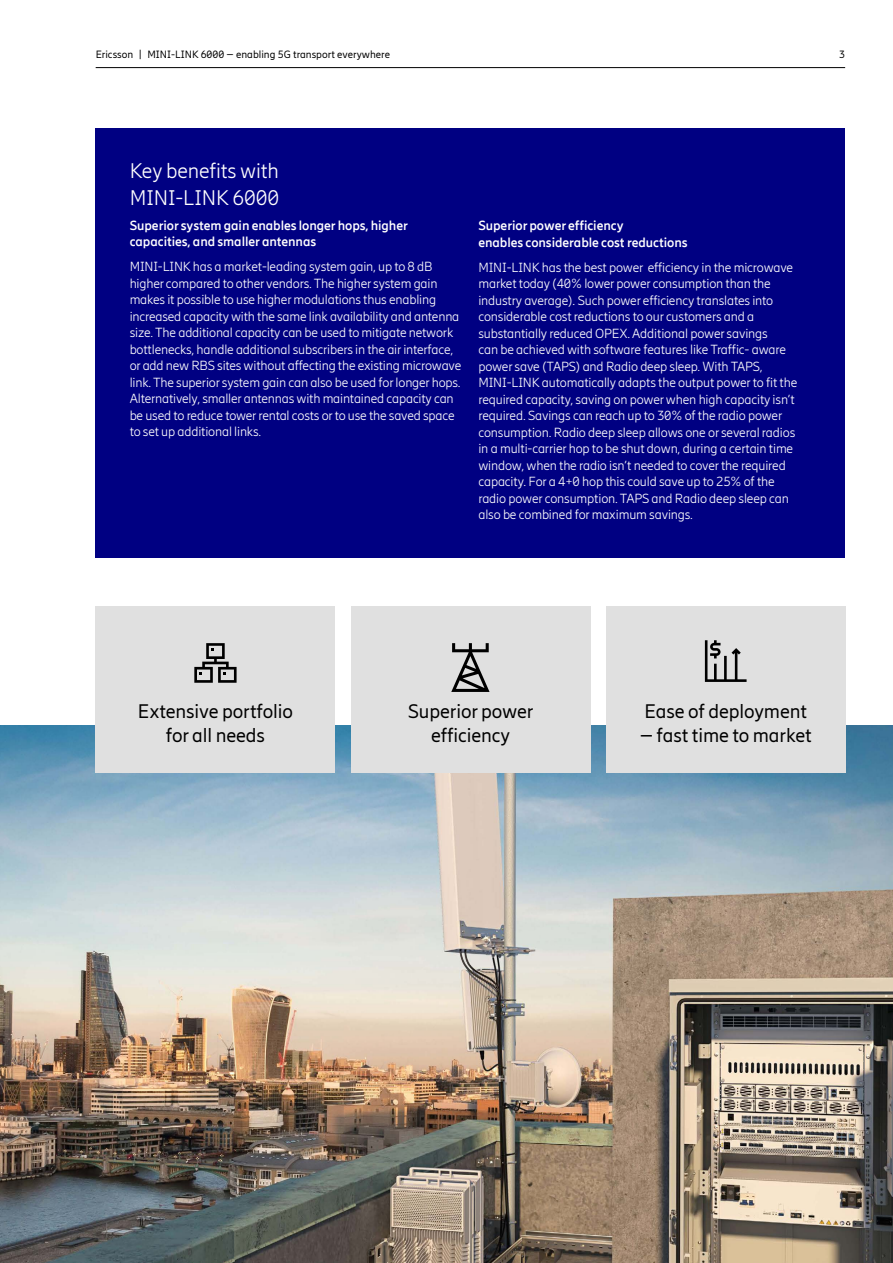
<style>
.page{position:relative;width:893px;height:1263px;background:#fff}
.page>*{position:absolute;margin:0;border:0;box-sizing:border-box;transform-origin:0 0}
.t1{font:300 21px/26.2px "Ericsson Hilda";letter-spacing:-.005em;color:#fff}
.t2{font:19.5px/23.4px "Ericsson Hilda";letter-spacing:-.005em;color:#000;text-align:center}
.t3{font:300 13.2px/16.5px "Ericsson Hilda";letter-spacing:-.01em;color:#fff}
.t4{font:700 13.2px/16.5px "Ericsson Hilda";letter-spacing:-.005em;color:#fff}
.t5{font:10.5px "Ericsson Hilda";color:#000}
</style>
<div class="page">
<hr style="left:96px;top:67px;width:749px;height:1px;background:#000">
<div style="left:96px;top:129px;width:749px;height:429px;background:#000082"></div>
<img style="left:0;top:725px;width:893px;height:538px">
<div style="left:606px;top:606px;width:239px;height:166px;background:#e0e0e0"></div>
<div style="left:96px;top:606px;width:239px;height:166px;background:#e0e0e0"></div>
<div style="left:351px;top:606px;width:239px;height:166px;background:#e0e0e0"></div>
<svg style="left:705px;top:640px;width:42px;height:42px"></svg>
<svg style="left:194px;top:643px;width:43px;height:40px"></svg>
<svg style="left:451px;top:643px;width:39px;height:49px"></svg>
<p class="t5" style="left:96px;top:49px;width:296px">Ericsson | MINI-LINK 6000 – enabling 5G transport everywhere</p>
<p class="t5" style="left:839px;top:49px;width:7px">3</p>
<h1 class="t1" style="left:130px;top:158px;width:151px">Key benefits with<br>MINI-LINK 6000</h1>
<p class="t4" style="left:130px;top:217px;width:280px">Superior system gain enables longer hops, higher capacities, and smaller antennas</p>
<p class="t3" style="left:130px;top:258px;width:333px">MINI-LINK has a market-leading system gain, up to 8 dB higher compared to other vendors. The higher system gain makes it possible to use higher modulations thus enabling increased capacity with the same link availability and antenna size. The additional capacity can be used to mitigate network bottlenecks, handle additional subscribers in the air interface, or add new RBS sites without affecting the existing microwave link. The superior system gain can also be used for longer hops.<br>Alternatively, smaller antennas with maintained capacity can be used to reduce tower rental costs or to use the saved space to set up additional links.</p>
<p class="t4" style="left:478px;top:217px;width:211px">Superior power efficiency<br>enables considerable cost reductions</p>
<p class="t3" style="left:478px;top:259px;width:320px">MINI-LINK has the best power efficiency in the microwave market today (40% lower power consumption than the industry average). Such power efficiency translates into considerable cost reductions to our customers and a substantially reduced OPEX. Additional power savings<br>can be achieved with software features like Traffic- aware power save (TAPS) and Radio deep sleep. With TAPS, MINI-LINK automatically adapts the output power to fit the required capacity, saving on power when high capacity isn’t required. Savings can reach up to 30% of the radio power consumption. Radio deep sleep allows one or several radios in a multi-carrier hop to be shut down, during a certain time window, when the radio isn’t needed to cover the required capacity. For a 4+0 hop this could save up to 25% of the radio power consumption. TAPS and Radio deep sleep can also be combined for maximum savings.</p>
<h2 class="t2" style="left:138px;top:700px;width:157px">Extensive portfolio for all needs</h2>
<h2 class="t2" style="left:408px;top:700px;width:127px">Superior power efficiency</h2>
<h2 class="t2" style="left:644px;top:700px;width:164px">Ease of deployment</h2>
<h2 class="t2" style="left:640px;top:723px;width:174px">– fast time to market</h2>
</div>
